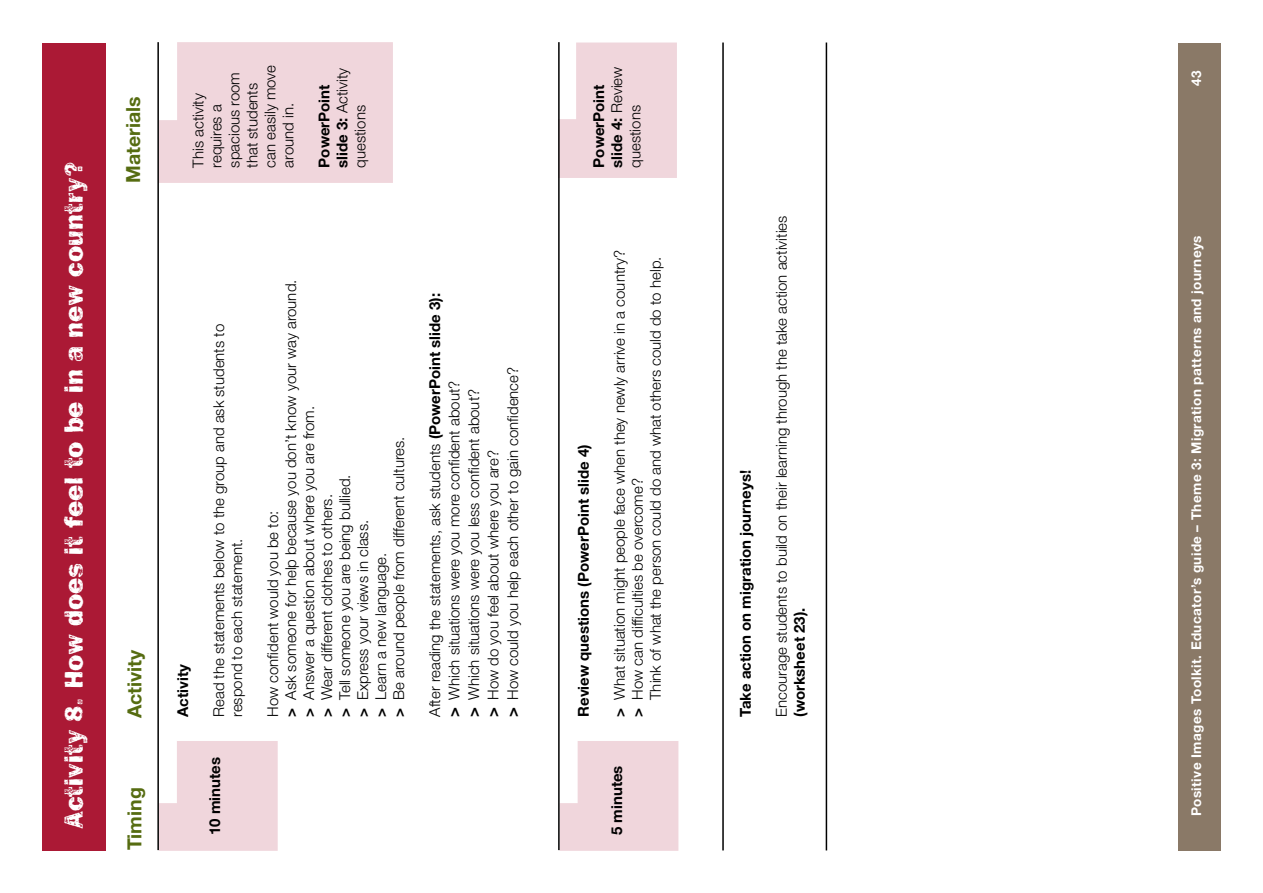
<style>
.page{position:relative;width:1263px;height:893px;background:#fff}
.page>*{position:absolute;margin:0;border:0;box-sizing:border-box;transform-origin:0 0}
.NEW_Act_Work_W_RED_P{font:27px "Frankie";color:#fff}
.NEW_subhead_GREEN{font:700 19.5px "Helvetica Neue LT";color:#566c11}
.NEW_text_10pt{font:300 15px/18px "Helvetica Neue LT";color:#000}
.NEW_text_10pt-2{font:700 15px/18px "Helvetica Neue LT";color:#000}
.NEW_text_10pt_BOLD{font:700 15px "Helvetica Neue LT";color:#000}
.NEW_Grey_panel{font:700 13.5px "Helvetica Neue LT";letter-spacing:.03em;color:#fff}
.NEW_Grey_panel_NUMBE{font:700 13.5px "Helvetica Neue LT";color:#fff}
.s1{font-weight:300}
.s2{font-weight:700}
.s3{font-weight:700;font-size:16.5px}
</style>
<div class="page">
<div style="left:1178px;top:43px;width:42px;height:807px;background:#8a7967"></div>
<div style="left:159px;top:42px;width:234px;height:141px;background:#f0d6dc"></div>
<div style="left:43px;top:43px;width:63px;height:807px;background:#ab1935"></div>
<svg style="left:159px;top:741px;width:119px;height:110px;background:#f1d9df"></svg>
<hr style="left:157px;top:42px;width:2px;height:808px;background:#000">
<svg style="left:560px;top:43px;width:117px;height:135px;background:#f1d9df"></svg>
<svg style="left:560px;top:741px;width:118px;height:110px;background:#f1d9de"></svg>
<hr style="left:558px;top:42px;width:2px;height:808px;background:#000">
<hr style="left:722px;top:43px;width:2px;height:807px;background:#000">
<hr style="left:826px;top:43px;width:1px;height:807px;background:#000">
<p class="NEW_Act_Work_W_RED_P" style="left:58px;top:829px;width:669px;rotate:-90deg">Activity 8. How does it feel to be in a new country?</p>
<p class="NEW_subhead_GREEN" style="left:121px;top:183px;width:88px;rotate:-90deg">Materials</p>
<p class="NEW_text_10pt" style="left:189px;top:168px;width:104px;rotate:-90deg">This activity requires a spacious room that students can easily move around in.</p>
<p class="NEW_text_10pt-2" style="left:315px;top:168px;width:101px;rotate:-90deg">PowerPoint slide 3: <span class="s1">Activity questions</span></p>
<p class="NEW_subhead_GREEN" style="left:123px;top:718px;width:70px;rotate:-90deg">Activity</p>
<p class="NEW_subhead_GREEN" style="left:123px;top:850px;width:65px;rotate:-90deg">Timing</p>
<p class="NEW_text_10pt-2" style="left:173px;top:717px;width:54px;rotate:-90deg">Activity</p>
<p class="NEW_text_10pt" style="left:209px;top:717px;width:394px;rotate:-90deg">Read the statements below to the group and ask students to respond to each statement.</p>
<p class="NEW_text_10pt-2" style="left:205px;top:835px;width:80px;rotate:-90deg">10 minutes</p>
<p class="NEW_text_10pt" style="left:263px;top:717px;width:439px;rotate:-90deg">How confident would you be to:<br><span class="s2">&gt;</span> Ask someone for help because you don’t know your way around.</p>
<p class="NEW_text_10pt" style="left:299px;top:717px;width:312px;rotate:-90deg"><span class="s2">&gt;</span> Answer a question about where you are from.</p>
<p class="NEW_text_10pt" style="left:389px;top:717px;width:282px;rotate:-90deg"><span class="s2">&gt;</span> Be around people from different cultures.</p>
<p class="NEW_text_10pt" style="left:335px;top:717px;width:244px;rotate:-90deg"><span class="s2">&gt;</span> Tell someone you are being bullied.</p>
<p class="NEW_text_10pt" style="left:317px;top:717px;width:224px;rotate:-90deg"><span class="s2">&gt;</span> Wear different clothes to others.</p>
<p class="NEW_text_10pt" style="left:353px;top:717px;width:198px;rotate:-90deg"><span class="s2">&gt;</span> Express your views in class.</p>
<p class="NEW_text_10pt" style="left:371px;top:717px;width:166px;rotate:-90deg"><span class="s2">&gt;</span> Learn a new language.</p>
<p class="NEW_text_10pt" style="left:425px;top:717px;width:425px;line-height:19.5px;rotate:-90deg">After reading the statements, ask students <span class="s2">(PowerPoint slide 3): </span><span class="s3">&gt;</span> Which situations were you more confident about?</p>
<p class="NEW_text_10pt" style="left:503px;top:717px;width:351px;rotate:-90deg"><span class="s3">&gt;</span> How could you help each other to gain confidence?</p>
<p class="NEW_text_10pt" style="left:464px;top:717px;width:329px;rotate:-90deg"><span class="s3">&gt;</span> Which situations were you less confident about?</p>
<p class="NEW_text_10pt" style="left:484px;top:717px;width:268px;rotate:-90deg"><span class="s3">&gt;</span> How do you feel about where you are?</p>
<p class="NEW_text_10pt-2" style="left:590px;top:168px;width:102px;rotate:-90deg">PowerPoint slide 4: <span class="s1">Review questions</span></p>
<p class="NEW_text_10pt-2" style="left:574px;top:717px;width:274px;rotate:-90deg">Review questions (PowerPoint slide 4)</p>
<p class="NEW_text_10pt" style="left:610px;top:717px;width:468px;rotate:-90deg"><span class="s2">&gt;</span> What situation might people face when they newly arrive in a country?</p>
<p class="NEW_text_10pt" style="left:628px;top:700px;width:445px;text-indent:-17px;rotate:-90deg"><span class="s2">&gt;</span> How can difficulties be overcome?<br>Think of what the person could do and what others could do to help.</p>
<p class="NEW_text_10pt_BOLD" style="left:608px;top:835px;width:71px;rotate:-90deg">5 minutes</p>
<p class="NEW_text_10pt-2" style="left:736px;top:717px;width:248px;rotate:-90deg">Take action on migration journeys!</p>
<p class="NEW_text_10pt" style="left:772px;top:717px;width:503px;rotate:-90deg">Encourage students to build on their learning through the take action activities <span class="s2">(worksheet 23).</span></p>
<p class="NEW_Grey_panel_NUMBE" style="left:1188px;top:86px;width:17px;rotate:-90deg">43</p>
<p class="NEW_Grey_panel" style="left:1188px;top:816px;width:583px;rotate:-90deg">Positive Images Toolkit. Educator’s guide – Theme 3: Migration patterns and journeys</p>
</div>
